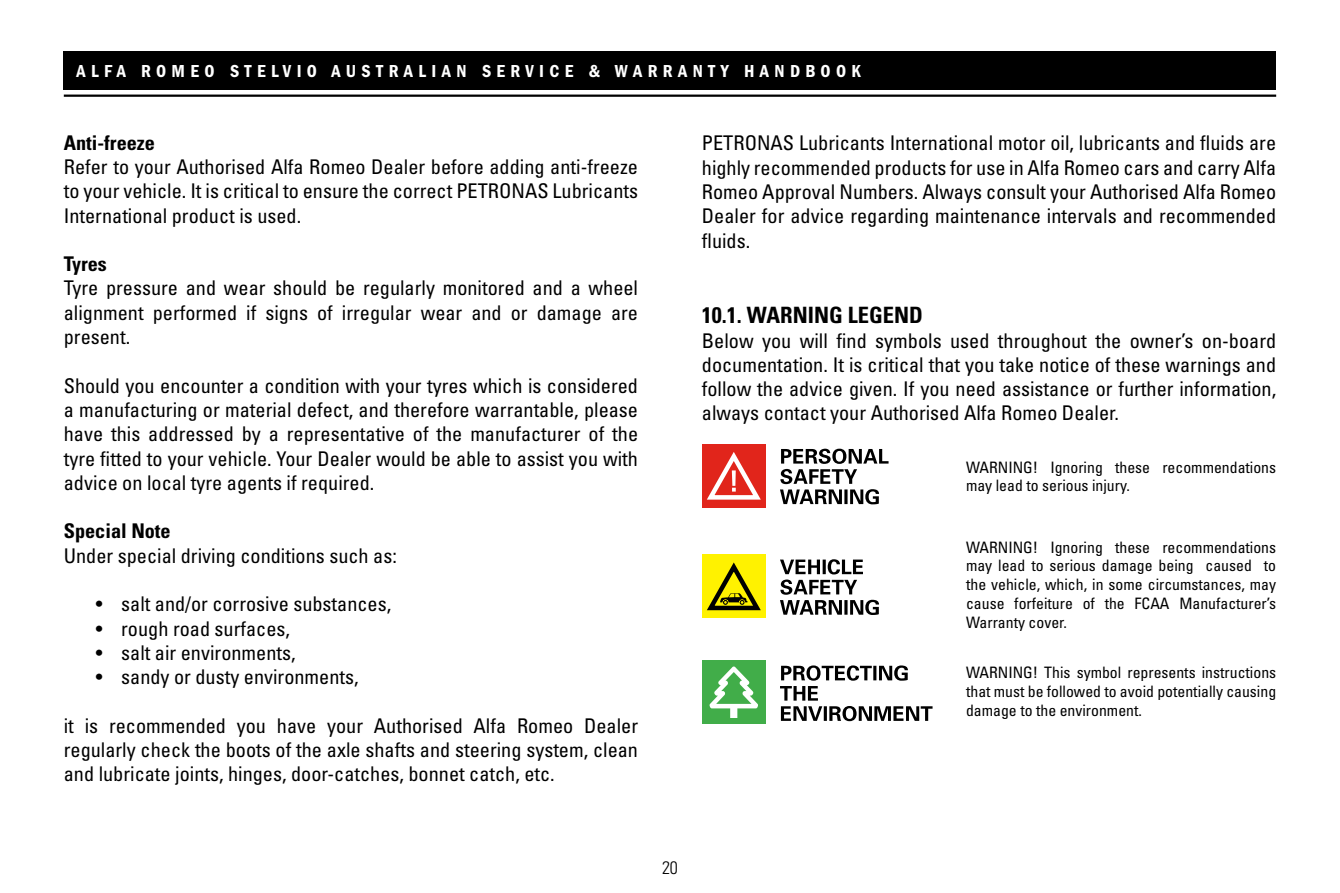
<style>
.page{position:relative;width:1340px;height:893px;background:#fff}
.page>*{position:absolute;margin:0;border:0;box-sizing:border-box;transform-origin:0 0}
.t1{font:700 condensed 22.5px "Univers";color:#000}
.t2{font:condensed 20.25px/24.3px "Univers";color:#000;text-align:justify}
.t3{font:700 condensed 20.25px "Univers";color:#000}
.t4{font:600 condensed 18px "Franklin Gothic";letter-spacing:.3em;color:#fff}
.t5{font:300 condensed 18px "Univers";color:#000}
.t6{font:condensed 15.75px/18.9px "Univers";color:#000;text-align:justify}
</style>
<div class="page">
<hr style="left:64px;top:95px;width:1212px;height:2px;background:#000">
<div style="left:64px;top:51px;width:1212px;height:38px;background:#000"></div>
<div style="left:702px;top:444px;width:63px;height:63px;background:#e1251b"></div>
<svg style="left:707px;top:452px;width:54px;height:48px"></svg>
<svg style="left:780px;top:449px;width:108px;height:55px"></svg>
<div style="left:702px;top:554px;width:63px;height:64px;background:#fff200"></div>
<svg style="left:707px;top:562px;width:54px;height:49px"></svg>
<svg style="left:780px;top:559px;width:99px;height:56px"></svg>
<div style="left:702px;top:660px;width:63px;height:64px;background:#41ad49"></div>
<svg style="left:709px;top:666px;width:49px;height:52px"></svg>
<svg style="left:780px;top:665px;width:152px;height:56px"></svg>
<p class="t4" style="left:77px;top:61px;width:786px">ALFA ROMEO STELVIO AUSTRALIAN SERVICE &amp; WARRANTY HANDBOOK</p>
<p class="t3" style="left:64px;top:130px;width:93px">Anti-freeze</p>
<p class="t2" style="left:64px;top:154px;width:576px">Refer to your Authorised Alfa Romeo Dealer before adding anti-freeze to your vehicle. It is critical to ensure the correct PETRONAS Lubricants International product is used.</p>
<p class="t3" style="left:64px;top:251px;width:45px">Tyres</p>
<p class="t2" style="left:64px;top:276px;width:576px">Tyre pressure and wear should be regularly monitored and a wheel alignment performed if signs of irregular wear and or damage are present.</p>
<p class="t2" style="left:64px;top:373px;width:576px">Should you encounter a condition with your tyres which is considered a manufacturing or material defect, and therefore warrantable, please have this addressed by a representative of the manufacturer of the tyre fitted to your vehicle. Your Dealer would be able to assist you with advice on local tyre agents if required.</p>
<p class="t3" style="left:64px;top:519px;width:108px">Special Note</p>
<p class="t2" style="left:64px;top:543px;width:334px">Under special driving conditions such as:</p>
<p class="t2" style="left:96px;top:591px;width:297px">• salt and/or corrosive substances,</p>
<p class="t2" style="left:96px;top:616px;width:196px">• rough road surfaces,</p>
<p class="t2" style="left:96px;top:640px;width:201px">• salt air environments,</p>
<p class="t2" style="left:96px;top:664px;width:264px">• sandy or dusty environments,</p>
<p class="t2" style="left:64px;top:713px;width:576px">it is recommended you have your Authorised Alfa Romeo Dealer regularly check the boots of the axle shafts and steering system, clean and lubricate joints, hinges, door-catches, bonnet catch, etc.</p>
<p class="t2" style="left:702px;top:131px;width:576px">PETRONAS Lubricants International motor oil, lubricants and fluids are highly recommended products for use in Alfa Romeo cars and carry Alfa Romeo Approval Numbers. Always consult your Authorised Alfa Romeo Dealer for advice regarding maintenance intervals and recommended fluids.</p>
<p class="t1" style="left:702px;top:301px;width:222px">10.1. WARNING LEGEND</p>
<p class="t2" style="left:702px;top:328px;width:576px">Below you will find symbols used throughout the owner’s on-board documentation. It is critical that you take notice of these warnings and follow the advice given. If you need assistance or further information, always contact your Authorised Alfa Romeo Dealer.</p>
<p class="t6" style="left:966px;top:457px;width:311px">WARNING! Ignoring these recommendations may lead to serious injury.</p>
<p class="t6" style="left:966px;top:537px;width:311px">WARNING! Ignoring these recommendations may lead to serious damage being caused to the vehicle, which, in some circumstances, may cause forfeiture of the FCAA Manufacturer’s Warranty cover.</p>
<p class="t6" style="left:966px;top:662px;width:312px">WARNING! This symbol represents instructions that must be followed to avoid potentially causing damage to the environment.</p>
<p class="t5" style="left:662px;top:857px;width:17px">20</p>
</div>
